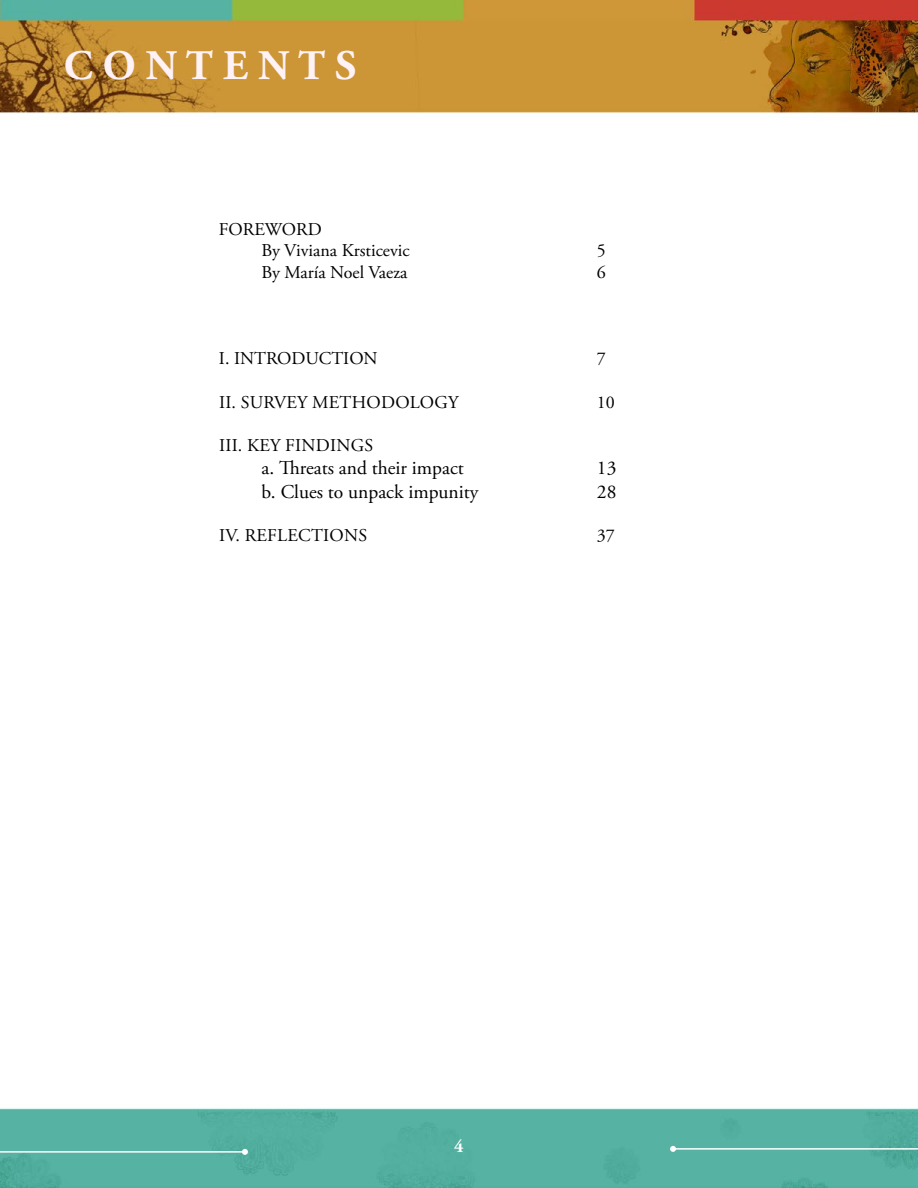
<style>
.page{position:relative;width:918px;height:1188px;background:#fff}
.page>*{position:absolute;margin:0;border:0;box-sizing:border-box;transform-origin:0 0}
.t1{font:700 42px "Adobe Garamond Pro";color:#fef2f7}
.t2{font:19.5px "Adobe Garamond Pro";color:#000}
.t3{font:18px/21.6px "Adobe Garamond Pro";color:#000}
.t4{font:700 18px "Adobe Garamond Pro";color:#fff}
</style>
<div class="page">
<img style="left:0;top:0;width:918px;height:1188px">
<hr style="left:0;top:1151px;width:245px;height:2px;background:#fff">
<svg style="left:242px;top:1149px;width:6px;height:6px"></svg>
<hr style="left:673px;top:1148px;width:245px;height:2px;background:#fff">
<svg style="left:670px;top:1146px;width:6px;height:6px"></svg>
<h1 class="t1" style="left:64px;top:42px;width:294px">C O N T E N T S</h1>
<p class="t3" style="left:261px;top:219px;width:150px;text-indent:-43px">FOREWORD<br>By Viviana Krsticevic</p>
<p class="t3" style="left:597px;top:240px;width:10px">5</p>
<p class="t3" style="left:261px;top:262px;width:148px">By María Noel Vaeza</p>
<p class="t3" style="left:597px;top:262px;width:10px">6</p>
<p class="t3" style="left:219px;top:348px;width:160px">I. INTRODUCTION</p>
<p class="t3" style="left:597px;top:348px;width:10px">7</p>
<p class="t3" style="left:219px;top:392px;width:241px">II. SURVEY METHODOLOGY</p>
<p class="t3" style="left:597px;top:392px;width:19px">10</p>
<p class="t3" style="left:219px;top:435px;width:156px">III. KEY FINDINGS</p>
<p class="t2" style="left:261px;top:456px;width:204px">a. Threats and their impact</p>
<p class="t2" style="left:597px;top:456px;width:21px">13</p>
<p class="t2" style="left:261px;top:480px;width:218px">b. Clues to unpack impunity</p>
<p class="t2" style="left:597px;top:480px;width:21px">28</p>
<p class="t3" style="left:219px;top:525px;width:150px">IV. REFLECTIONS</p>
<p class="t3" style="left:597px;top:525px;width:19px">37</p>
<p class="t4" style="left:454px;top:1135px;width:11px">4</p>
</div>
